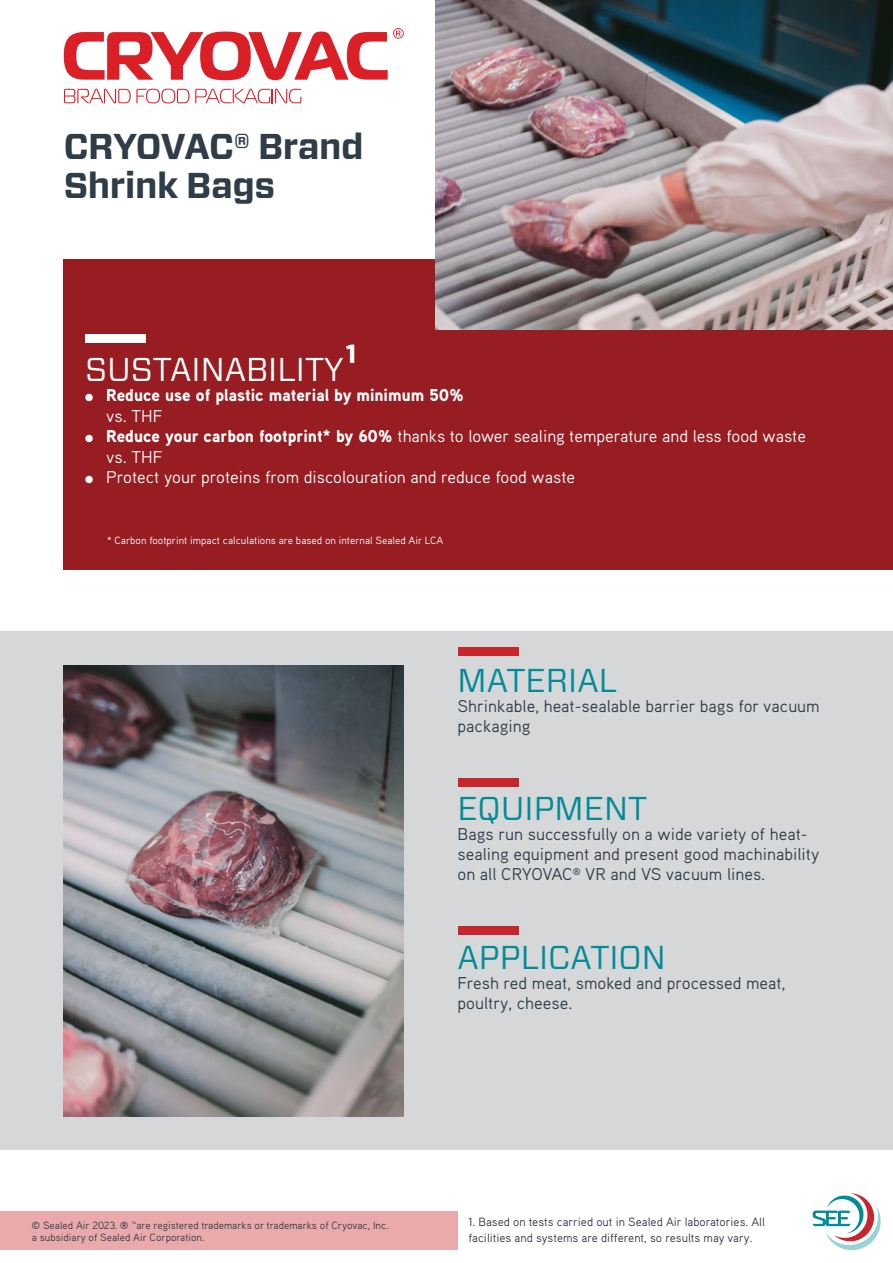
<style>
.page{position:relative;width:893px;height:1263px;background:#fff}
.page>*{position:absolute;margin:0;border:0;box-sizing:border-box;transform-origin:0 0}
.Product_Title{font:700 35.85px/38.4px "Forza";letter-spacing:-.01em;color:#2e3d48}
.Section_Sub-heading{font:33px "Forza";color:#008b98}
.Section_Sub-heading-2{font:33px "Forza";color:#fff}
.Section_Sub-heading-3{font:700 26.25px "Forza";color:#fff}
.Body_Copy_-_Grey{font:17.1px/20.1px "Aaux Pro OT";color:#2e3d48}
.List_-_Grey{font:17.1px/20.5px "Aaux Pro OT";color:#fff}
.List_-_Grey-2{font:900 17.1px/20.5px "Aaux Pro OT";color:#fff}
.Address{font:12px/16.2px "Aaux Pro OT";color:#2c3741}
.LEGAL_TEXT{font:10.5px/12.6px "Aaux Pro OT";color:#2e3d48}
.Address-2{font:10.5px "Aaux Pro OT";color:#fff}
.s1{font-weight:400}
.s2{font-weight:900}
</style>
<div class="page">
<div style="left:64px;top:259px;width:829px;height:310px;background:#971d22"></div>
<svg style="left:813px;top:1193px;width:68px;height:57px"></svg>
<div style="left:0;top:1211px;width:457px;height:39px;background:#eaa9ab"></div>
<div style="left:0;top:631px;width:893px;height:519px;background:#d6d7d9"></div>
<svg style="left:64px;top:89px;width:237px;height:14px"></svg>
<svg style="left:64px;top:28px;width:340px;height:52px"></svg>
<img style="left:64px;top:666px;width:340px;height:450px">
<div style="left:458px;top:647px;width:60px;height:9px;background:#c7262d"></div>
<div style="left:458px;top:778px;width:60px;height:9px;background:#c7262d"></div>
<div style="left:458px;top:926px;width:60px;height:9px;background:#c7262d"></div>
<div style="left:85px;top:334px;width:60px;height:9px;background:#fff"></div>
<img style="left:436px;top:0;width:457px;height:330px">
<p class="Product_Title" style="left:64px;top:128px;width:301px">CRYOVAC® Brand<br>Shrink Bags</p>
<p class="Section_Sub-heading-3" style="left:346px;top:337px;width:13px">1</p>
<p class="Section_Sub-heading-2" style="left:85px;top:347px;width:260px">SUSTAINABILITY</p>
<p class="List_-_Grey-2" style="left:106px;top:384px;width:359px;text-indent:-21px">● Reduce use of plastic material by minimum 50% <span class="s1">vs. THF</span></p>
<p class="List_-_Grey" style="left:106px;top:425px;width:701px;text-indent:-21px">● <span class="s2">Reduce your carbon footprint* by 60%</span> thanks to lower sealing temperature and less food waste vs. THF</p>
<p class="List_-_Grey" style="left:85px;top:466px;width:492px">● Protect your proteins from discolouration and reduce food waste</p>
<p class="Address-2" style="left:107px;top:533px;width:338px">* Carbon footprint impact calculations are based on internal Sealed Air LCA</p>
<p class="Section_Sub-heading" style="left:457px;top:658px;width:161px">MATERIAL</p>
<p class="Body_Copy_-_Grey" style="left:457px;top:695px;width:364px">Shrinkable, heat-sealable barrier bags for vacuum packaging</p>
<p class="Section_Sub-heading" style="left:457px;top:786px;width:191px">EQUIPMENT</p>
<p class="Body_Copy_-_Grey" style="left:457px;top:824px;width:363px">Bags run successfully on a wide variety of heat&shy;sealing equipment and present good machinability on all CRYOVAC<sup>®</sup> VR and VS vacuum lines.</p>
<p class="Section_Sub-heading" style="left:457px;top:935px;width:210px">APPLICATION</p>
<p class="Body_Copy_-_Grey" style="left:457px;top:972px;width:329px">Fresh red meat, smoked and processed meat, poultry, cheese.</p>
<p class="LEGAL_TEXT" style="left:32px;top:1218px;width:358px">© Sealed Air 2023. ® ™are registered trademarks or trademarks of Cryovac, Inc. a subsidiary of Sealed Air Corporation.</p>
<p class="Address" style="left:468px;top:1213px;width:298px">1. Based on tests carried out in Sealed Air laboratories. All facilities and systems are different, so results may vary.</p>
</div>
